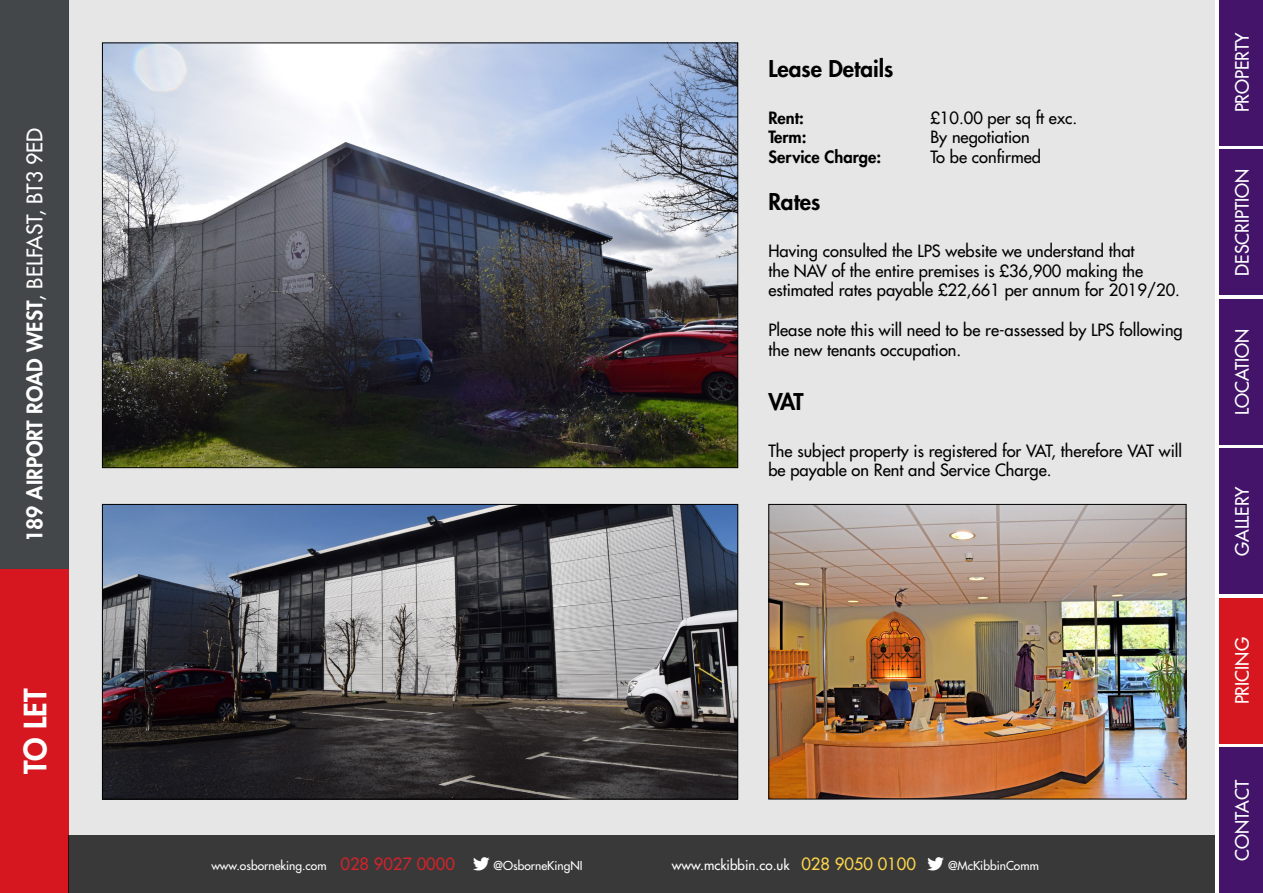
<style>
.page{position:relative;width:1263px;height:893px;background:#fff}
.page>*{position:absolute;margin:0;border:0;box-sizing:border-box;transform-origin:0 0}
.t1{font:800 30px "Futura Std";color:#fff}
.Heading_1_-_WHITE{font:800 22.5px "Futura Std";color:#000}
.t2{font:800 21px "Futura Std";color:#fff}
.t3{font:500 18px "Futura Std";color:#fff}
.t4{font:500 16.5px/19.8px "Futura Std";color:#000}
.t5{font:800 16.5px "Futura Std";color:#000}
.t6{font:500 13.5px "Futura Std";color:#fff}
.t7{font:500 12px "Futura Std";color:#fff}
.s1{font-weight:500}
.s2{font-size:16.5px;color:#d1232a}
.s3{font-size:16.5px;color:#fcd549}
</style>
<div class="page">
<div style="left:68px;top:0;width:1147px;height:893px;background:#e6e6e6"></div>
<img style="left:770px;top:506px;width:414px;height:291px">
<div style="left:768px;top:504px;width:418px;height:295px;border:1px solid #000"></div>
<div style="left:1219px;top:0;width:44px;height:145px;background:#44146b"></div>
<div style="left:1219px;top:150px;width:44px;height:145px;background:#44146b"></div>
<div style="left:1219px;top:299px;width:44px;height:145px;background:#44146b"></div>
<div style="left:1219px;top:748px;width:44px;height:145px;background:#44146b"></div>
<div style="left:1219px;top:449px;width:44px;height:145px;background:#44146b"></div>
<div style="left:0;top:0;width:68px;height:594px;background:#434749"></div>
<div style="left:0;top:570px;width:68px;height:323px;background:#d7171f"></div>
<div style="left:1219px;top:598px;width:44px;height:145px;background:#d7171f"></div>
<div style="left:68px;top:835px;width:1147px;height:58px;background:#39393a"></div>
<img style="left:104px;top:506px;width:632px;height:291px">
<img style="left:104px;top:45px;width:632px;height:421px">
<p class="t2" style="left:21px;top:542px;width:416px;rotate:-90deg">189 AIRPORT ROAD WEST<span class="s1">, BELFAST, BT3 9ED</span></p>
<h1 class="t1" style="left:16px;top:774px;width:87px;rotate:-90deg">TO LET</h1>
<p class="Heading_1_-_WHITE" style="left:768px;top:54px;width:127px">Lease Details</p>
<p class="t5" style="left:768px;top:107px;width:37px">Rent:</p>
<p class="t4" style="left:930px;top:108px;width:148px">£10.00 per sq ft exc.</p>
<p class="t5" style="left:768px;top:127px;width:40px">Term:</p>
<p class="t4" style="left:930px;top:128px;width:101px">By negotiation</p>
<p class="t5" style="left:768px;top:147px;width:114px">Service Charge:</p>
<p class="t4" style="left:930px;top:147px;width:112px">To be confirmed</p>
<p class="Heading_1_-_WHITE" style="left:768px;top:187px;width:53px">Rates</p>
<p class="t4" style="left:768px;top:241px;width:413px">Having consulted the LPS website we understand that<br>the NAV of the entire premises is £36,900 making the estimated rates payable £22,661 per annum for 2019/20.</p>
<p class="t4" style="left:768px;top:320px;width:416px">Please note this will need to be re-assessed by LPS following the new tenants occupation.</p>
<p class="Heading_1_-_WHITE" style="left:768px;top:387px;width:37px">VAT</p>
<p class="t4" style="left:768px;top:441px;width:415px">The subject property is registered for VAT, therefore VAT will be payable on Rent and Service Charge.</p>
<p class="t7" style="left:211px;top:858px;width:245px">www.osborneking.com <span class="s2">028 9027 0000</span></p>
<p class="t7" style="left:493px;top:858px;width:91px">@OsborneKingNI</p>
<p class="t6" style="left:672px;top:857px;width:245px">www.mckibbin.co.uk <span class="s3">028 9050 0100</span></p>
<p class="t7" style="left:948px;top:858px;width:92px">@McKibbinComm</p>
<p class="t3" style="left:1231px;top:112px;width:82px;rotate:-90deg">PROPERTY</p>
<p class="t3" style="left:1231px;top:276px;width:109px;rotate:-90deg">DESCRIPTION</p>
<p class="t3" style="left:1231px;top:415px;width:88px;rotate:-90deg">LOCATION</p>
<p class="t3" style="left:1231px;top:556px;width:71px;rotate:-90deg">GALLERY</p>
<p class="t3" style="left:1231px;top:704px;width:69px;rotate:-90deg">PRICING</p>
<p class="t3" style="left:1231px;top:861px;width:82px;rotate:-90deg">CONTACT</p>
</div>
